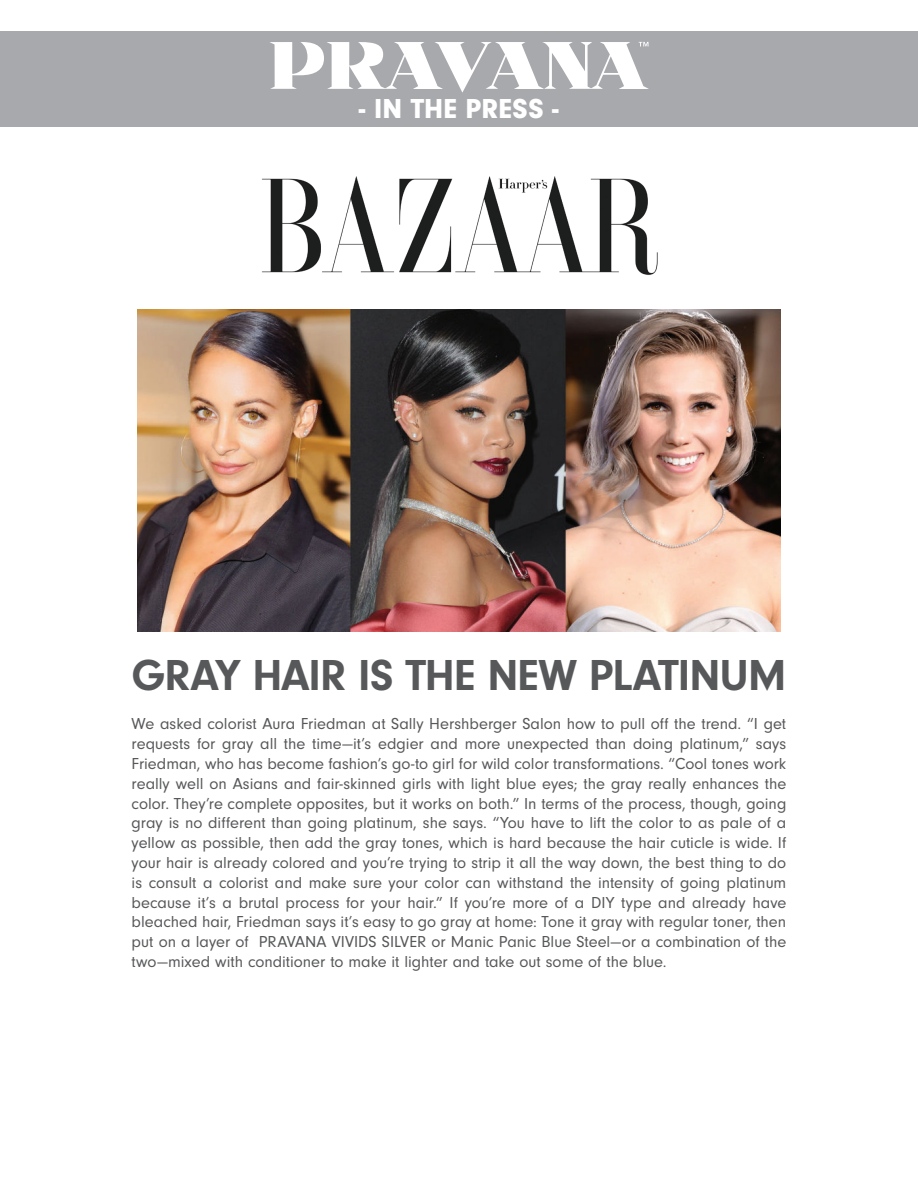
<style>
.page{position:relative;width:918px;height:1188px;background:#fff}
.page>*{position:absolute;margin:0;border:0;box-sizing:border-box;transform-origin:0 0}
.t1{font:700 45px "Neuzeit Gro";letter-spacing:-.015em;color:#57585a}
.t2{font:900 28.5px "Neuzeit Gro";letter-spacing:.015em;color:#fff}
.t3{font:16.5px/19.8px "Neuzeit Gro";color:#57585a;text-align:justify}
</style>
<div class="page">
<div style="left:0;top:32px;width:918px;height:95px;background:#a8a9ad"></div>
<svg style="left:270px;top:42px;width:379px;height:50px"></svg>
<img style="left:262px;top:176px;width:396px;height:99px">
<img style="left:137px;top:310px;width:644px;height:321px">
<h2 class="t2" style="left:359px;top:92px;width:201px">- IN THE PRESS -</h2>
<h1 class="t1" style="left:132px;top:650px;width:656px">GRAY HAIR IS THE NEW PLATINUM</h1>
<p class="t3" style="left:132px;top:714px;width:656px">We asked colorist Aura Friedman at Sally Hershberger Salon how to pull off the trend. “I get requests for gray all the time—it’s edgier and more unexpected than doing platinum,” says Friedman, who has become fashion’s go-to girl for wild color transformations. “Cool tones work really well on Asians and fair-skinned girls with light blue eyes; the gray really enhances the color. They’re complete opposites, but it works on both.” In terms of the process, though, going gray is no different than going platinum, she says. “You have to lift the color to as pale of a yellow as possible, then add the gray tones, which is hard because the hair cuticle is wide. If your hair is already colored and you’re trying to strip it all the way down, the best thing to do is consult a colorist and make sure your color can withstand the intensity of going platinum because it’s a brutal process for your hair.” If you’re more of a DIY type and already have bleached hair, Friedman says it’s easy to go gray at home: Tone it gray with regular toner, then put on a layer of PRAVANA VIVIDS SILVER or Manic Panic Blue Steel—or a combination of the two—mixed with conditioner to make it lighter and take out some of the blue.</p>
</div>
